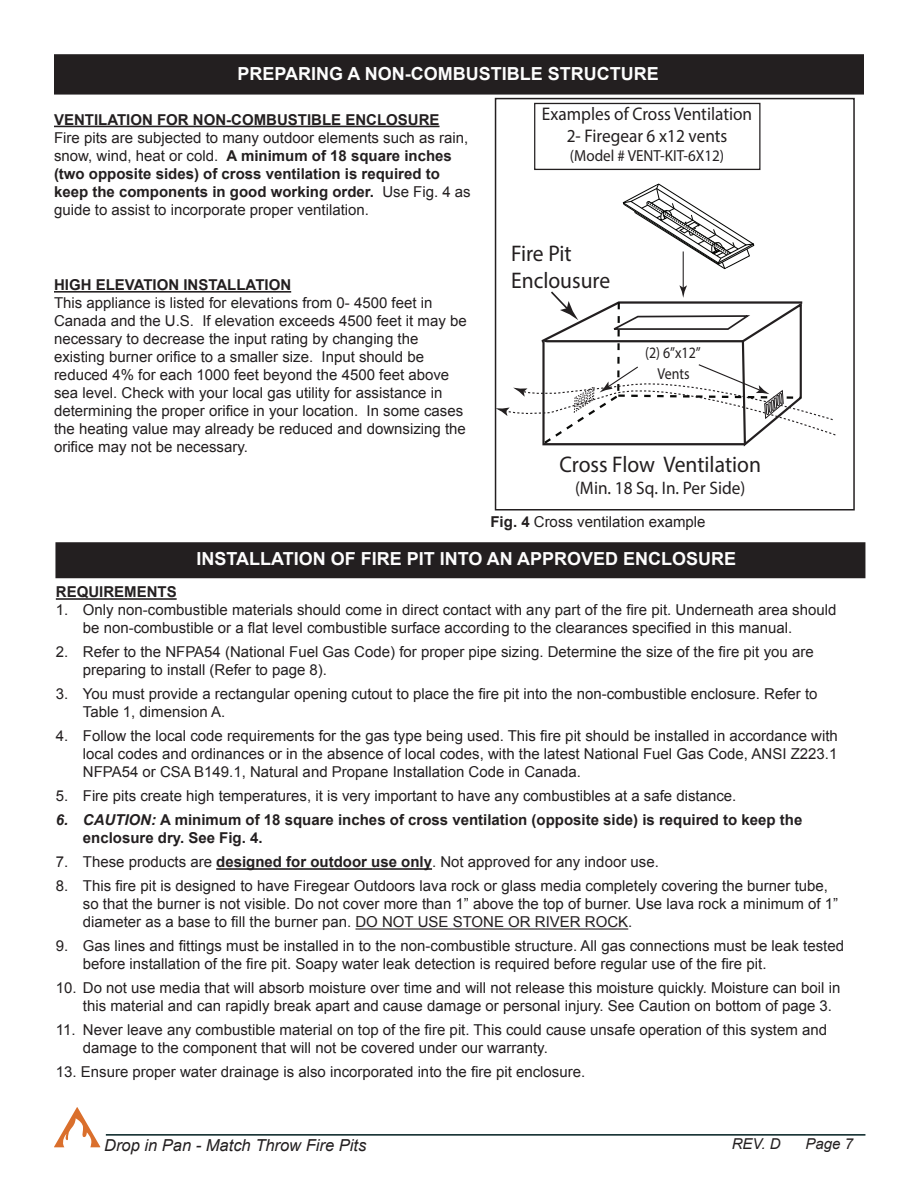
<style>
.page{position:relative;width:918px;height:1188px;background:#fff}
.page>*{position:absolute;margin:0;border:0;box-sizing:border-box;transform-origin:0 0}
.t1{font:22.65px/27.2px "Myriad Pro";color:#231f20;scale:.95 1}
.t2{font:18.3px/22px "Myriad Pro";color:#231f20;text-align:center;scale:.94 1}
.t3{font:18.15px "Myriad Pro";color:#231f20;scale:.95 1}
.t4{font:700 18px "Arial";color:#fdfdfd}
.t5{font:italic 16.5px "Arial";color:#231f20}
.t6{font:16.05px "Myriad Pro";color:#231f20;scale:.94 1}
.t7{font:15.9px/21.8px "Myriad Pro";color:#231f20;text-align:center;scale:.88 1}
.t8{font:15px/18px "Arial";color:#231f20}
.t9{font:700 15px/18px "Arial";color:#231f20}
.t10{font:italic 15px "Arial";color:#231f20}
.s1{font-weight:700}
.s2{font-style:italic}
</style>
<div class="page">
<hr style="left:106px;top:1134px;width:759px;height:2px;background:#001f20">
<svg style="left:54px;top:1107px;width:46px;height:40px"></svg>
<hr style="left:54px;top:126px;width:386px;height:1px;background:#231f20">
<hr style="left:54px;top:291px;width:237px;height:2px;background:#231f20">
<div style="left:534px;top:103px;width:227px;height:67px;border:1px solid #231f20"></div>
<hr style="left:683px;top:251px;width:1px;height:38px;background:#231f20">
<svg style="left:498px;top:285px;width:338px;height:162px"></svg>
<svg style="left:622px;top:183px;width:133px;height:87px"></svg>
<div style="left:495px;top:98px;width:360px;height:413px;border:2px solid #231f20"></div>
<div style="left:55px;top:55px;width:808px;height:39px;background:#231f20"></div>
<div style="left:54px;top:54px;width:810px;height:41px;border:2px solid #231f20"></div>
<hr style="left:56px;top:598px;width:121px;height:2px;background:#231f20">
<hr style="left:216px;top:868px;width:216px;height:2px;background:#231f20">
<hr style="left:355px;top:928px;width:273px;height:2px;background:#231f20">
<div style="left:56px;top:543px;width:809px;height:34px;background:#231f20"></div>
<div style="left:55px;top:542px;width:810px;height:36px;border:2px solid #231f20"></div>
<p class="t4" style="left:238px;top:62px;width:423px">PREPARING A NON-COMBUSTIBLE STRUCTURE</p>
<p class="t9" style="left:54px;top:111px;width:387px">VENTILATION FOR NON-COMBUSTIBLE ENCLOSURE</p>
<p class="t8" style="left:54px;top:129px;width:418px">Fire pits are subjected to many outdoor elements such as rain, snow, wind, heat or cold. <span class="s1">A minimum of 18 square inches (two opposite sides) of cross ventilation is required to keep the components in good working order.</span> Use Fig. 4 as guide to assist to incorporate proper ventilation.</p>
<p class="t9" style="left:54px;top:276px;width:239px">HIGH ELEVATION INSTALLATION</p>
<p class="t8" style="left:54px;top:294px;width:414px">This appliance is listed for elevations from 0- 4500 feet in<br>Canada and the U.S. If elevation exceeds 4500 feet it may be necessary to decrease the input rating by changing the</p>
<p class="t8" style="left:54px;top:348px;width:413px">existing burner orifice to a smaller size. Input should be reduced 4% for each 1000 feet beyond the 4500 feet above sea level. Check with your local gas utility for assistance in determining the proper orifice in your location. In some cases the heating value may already be reduced and downsizing the orifice may not be necessary.</p>
<p class="t2" style="left:542px;top:102px;width:225px">Examples of Cross Ventilation<br>2- Firegear 6 x12 vents</p>
<p class="t6" style="left:570px;top:146px;width:166px">(Model # VENT-KIT-6X12)</p>
<p class="t1" style="left:511px;top:240px;width:106px">Fire Pit<br>Enclousure</p>
<p class="t7" style="left:645px;top:341px;width:65px">(2) 6”x12”<br>Vents</p>
<p class="t1" style="left:559px;top:451px;width:214px">Cross Flow Ventilation</p>
<p class="t3" style="left:575px;top:477px;width:181px">(Min. 18 Sq. In. Per Side)</p>
<p class="t8" style="left:490px;top:513px;width:217px"><span class="s1">Fig. 4</span> Cross ventilation example</p>
<p class="t4" style="left:196px;top:547px;width:541px">INSTALLATION OF FIRE PIT INTO AN APPROVED ENCLOSURE</p>
<p class="t9" style="left:56px;top:584px;width:122px">REQUIREMENTS</p>
<p class="t8" style="left:83px;top:601px;width:755px;text-indent:-27px">1. Only non-combustible materials should come in direct contact with any part of the fire pit. Underneath area should be non-combustible or a flat level combustible surface according to the clearances specified in this manual.</p>
<p class="t8" style="left:83px;top:643px;width:732px;text-indent:-27px">2. Refer to the NFPA54 (National Fuel Gas Code) for proper pipe sizing. Determine the size of the fire pit you are preparing to install (Refer to page 8).</p>
<p class="t8" style="left:83px;top:685px;width:736px;text-indent:-27px">3. You must provide a rectangular opening cutout to place the fire pit into the non-combustible enclosure. Refer to<br>Table 1, dimension A.</p>
<p class="t8" style="left:83px;top:727px;width:757px;text-align:justify;text-indent:-27px">4. Follow the local code requirements for the gas type being used. This fire pit should be installed in accordance with local codes and ordinances or in the absence of local codes, with the latest National Fuel Gas Code, ANSI Z223.1<br>NFPA54 or CSA B149.1, Natural and Propane Installation Code in Canada.</p>
<p class="t8" style="left:56px;top:787px;width:682px">5. Fire pits create high temperatures, it is very important to have any combustibles at a safe distance.</p>
<p class="t9" style="left:83px;top:812px;width:721px;text-indent:-27px"><span class="s2">6. CAUTION:</span> A minimum of 18 square inches of cross ventilation (opposite side) is required to keep the enclosure dry. See Fig. 4.</p>
<p class="t8" style="left:56px;top:853px;width:605px">7. These products are <span class="s1">designed for outdoor use only</span>. Not approved for any indoor use.</p>
<p class="t8" style="left:83px;top:877px;width:757px;text-indent:-27px">8. This fire pit is designed to have Firegear Outdoors lava rock or glass media completely covering the burner tube, so that the burner is not visible. Do not cover more than 1” above the top of burner. Use lava rock a minimum of 1” diameter as a base to fill the burner pan. DO NOT USE STONE OR RIVER ROCK.</p>
<p class="t8" style="left:83px;top:937px;width:763px;text-indent:-27px">9. Gas lines and fittings must be installed in to the non-combustible structure. All gas connections must be leak tested before installation of the fire pit. Soapy water leak detection is required before regular use of the fire pit.</p>
<p class="t8" style="left:83px;top:979px;width:759px;text-indent:-27px">10. Do not use media that will absorb moisture over time and will not release this moisture quickly. Moisture can boil in this material and can rapidly break apart and cause damage or personal injury. See Caution on bottom of page 3.</p>
<p class="t8" style="left:83px;top:1021px;width:746px;text-indent:-27px">11. Never leave any combustible material on top of the fire pit. This could cause unsafe operation of this system and damage to the component that will not be covered under our warranty.</p>
<p class="t8" style="left:56px;top:1063px;width:531px">13. Ensure proper water drainage is also incorporated into the fire pit enclosure.</p>
<p class="t5" style="left:104px;top:1135px;width:264px">Drop in Pan - Match Throw Fire Pits</p>
<p class="t10" style="left:732px;top:1134px;width:50px">REV. D</p>
<p class="t10" style="left:806px;top:1134px;width:49px">Page 7</p>
</div>
